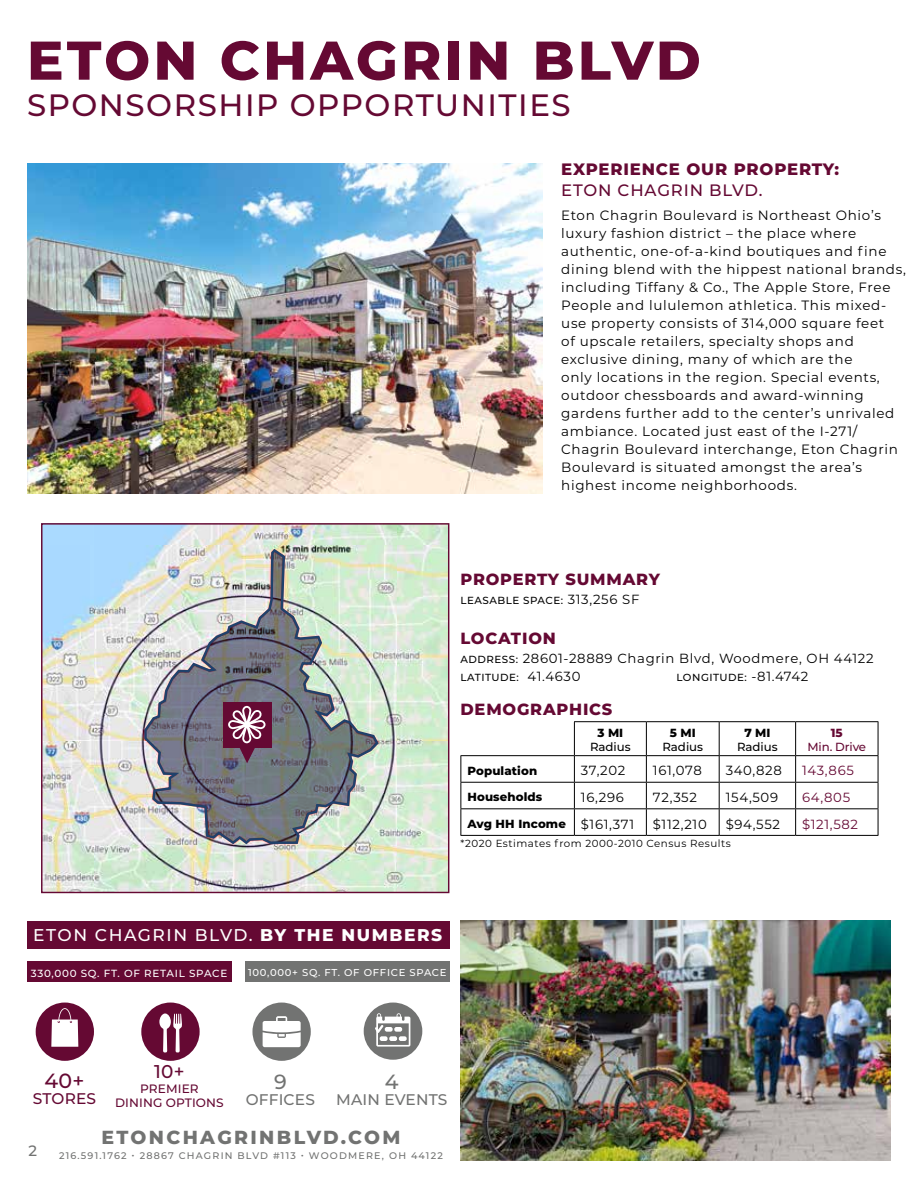
<style>
.page{position:relative;width:918px;height:1188px;background:#fff}
.page>*{position:absolute;margin:0;border:0;box-sizing:border-box;transform-origin:0 0}
.t1{font:800 54.45px "Montserrat";letter-spacing:.06em;color:#650933}
.t2{font:500 30.9px "Montserrat";letter-spacing:.05em;color:#650933}
.t3{font:500 20.55px "Montserrat";color:#650933}
.t4{font:500 20.55px "Montserrat";color:#727372}
.t5{font:800 18.9px "Montserrat";letter-spacing:.125em;color:#727372}
.t6{font:500 18.45px "Montserrat";color:#650933}
.t7{font:500 17.1px "Montserrat";letter-spacing:.09em;color:#fff}
.t8{font:800 16.5px "Montserrat";letter-spacing:.05em;color:#650933}
.t9{font:500 16.5px "Montserrat";letter-spacing:.05em;color:#650933}
.t10{font:800 16.2px "Montserrat";letter-spacing:.05em;color:#650933}
.t11{font:500 15.45px "Montserrat";letter-spacing:.01em;color:#727372}
.t12{font:500 15.45px "Montserrat";letter-spacing:.01em;color:#650933}
.t13{font:600 15px "Montserrat";letter-spacing:.05em;color:#727372}
.t14{font:500 15px "Montserrat";color:#727372}
.t15{font:13.5px/18px "Montserrat";letter-spacing:.05em;color:#000}
.t16{font:13.2px "Montserrat";letter-spacing:.05em;color:#000}
.t17{font:13.2px "Montserrat";letter-spacing:.05em;color:#650933}
.t18{font:500 12.15px/14.2px "Montserrat";letter-spacing:.01em;color:#650933;text-align:center}
.t19{font:800 11.7px "Montserrat";letter-spacing:.01em;color:#000}
.t20{font:500 11.7px "Montserrat";color:#000}
.t21{font:500 11.7px "Montserrat";letter-spacing:-.01em;color:#650933}
.t22{font:800 11.7px "Montserrat";color:#650933}
.t23{font:500 10.35px "Montserrat";letter-spacing:.05em;color:#000}
.t24{font:10.35px "Montserrat";letter-spacing:.05em;color:#000}
.t25{font:500 10.35px "Montserrat";letter-spacing:.07em;color:#fff}
.t26{font:500 10.05px "Montserrat";letter-spacing:.07em;color:#fff}
.t27{font:500 9.6px "Montserrat";letter-spacing:.125em;color:#727372}
.s1{font-weight:400;font-size:13.2px}
.s2{font-weight:500;font-size:10.35px}
.s3{font-weight:800}
.s4{font-weight:400}
</style>
<div class="page">
<img style="left:27px;top:164px;width:515px;height:329px">
<div style="left:27px;top:961px;width:204px;height:21px;background:#650933"></div>
<div style="left:245px;top:961px;width:204px;height:21px;background:#727372"></div>
<div style="left:27px;top:921px;width:422px;height:27px;background:#650933"></div>
<div style="left:36px;top:1003px;width:58px;height:58px;background:#650933;border-radius:50%"></div>
<svg style="left:51px;top:1008px;width:27px;height:39px"></svg>
<div style="left:141px;top:1003px;width:59px;height:58px;background:#650933;border-radius:50%"></div>
<svg style="left:159px;top:1014px;width:23px;height:38px"></svg>
<hr style="left:460px;top:755px;width:114px;height:1px;background:#000">
<hr style="left:574px;top:755px;width:72px;height:1px;background:#000">
<hr style="left:646px;top:755px;width:73px;height:1px;background:#000">
<hr style="left:719px;top:755px;width:77px;height:1px;background:#000">
<hr style="left:796px;top:755px;width:82px;height:1px;background:#000">
<hr style="left:460px;top:782px;width:114px;height:1px;background:#000">
<hr style="left:574px;top:782px;width:72px;height:1px;background:#000">
<hr style="left:646px;top:782px;width:73px;height:1px;background:#000">
<hr style="left:719px;top:782px;width:77px;height:1px;background:#000">
<hr style="left:796px;top:782px;width:82px;height:1px;background:#000">
<hr style="left:460px;top:808px;width:114px;height:1px;background:#000">
<svg style="left:460px;top:756px;width:1px;height:79px"></svg>
<hr style="left:574px;top:808px;width:72px;height:1px;background:#000">
<svg style="left:574px;top:756px;width:1px;height:79px"></svg>
<hr style="left:646px;top:808px;width:73px;height:1px;background:#000">
<svg style="left:646px;top:756px;width:1px;height:79px"></svg>
<hr style="left:719px;top:808px;width:77px;height:1px;background:#000">
<svg style="left:719px;top:756px;width:1px;height:79px"></svg>
<hr style="left:796px;top:808px;width:82px;height:1px;background:#000">
<svg style="left:795px;top:756px;width:1px;height:79px"></svg>
<svg style="left:878px;top:756px;width:1px;height:79px"></svg>
<hr style="left:460px;top:835px;width:114px;height:1px;background:#000">
<hr style="left:574px;top:835px;width:72px;height:1px;background:#000">
<hr style="left:646px;top:835px;width:73px;height:1px;background:#000">
<hr style="left:719px;top:835px;width:77px;height:1px;background:#000">
<hr style="left:796px;top:835px;width:82px;height:1px;background:#000">
<hr style="left:574px;top:721px;width:72px;height:1px;background:#000">
<hr style="left:574px;top:722px;width:1px;height:33px;background:#000">
<hr style="left:646px;top:721px;width:73px;height:1px;background:#000">
<hr style="left:646px;top:722px;width:1px;height:33px;background:#000">
<hr style="left:719px;top:721px;width:77px;height:1px;background:#000">
<hr style="left:719px;top:722px;width:1px;height:33px;background:#000">
<hr style="left:796px;top:721px;width:82px;height:1px;background:#000">
<hr style="left:795px;top:722px;width:1px;height:33px;background:#000">
<hr style="left:878px;top:722px;width:1px;height:33px;background:#000">
<img style="left:43px;top:525px;width:404px;height:366px">
<div style="left:41px;top:523px;width:408px;height:370px;border:1px solid #650933"></div>
<div style="left:252px;top:1003px;width:59px;height:58px;background:#727372;border-radius:50%"></div>
<svg style="left:263px;top:1016px;width:38px;height:31px"></svg>
<div style="left:364px;top:1003px;width:58px;height:57px;background:#727372;border-radius:50%"></div>
<svg style="left:375px;top:1013px;width:35px;height:34px"></svg>
<img style="left:461px;top:921px;width:430px;height:240px">
<img style="left:143px;top:547px;width:237px;height:299px">
<h1 class="t1" style="left:27px;top:20px;width:675px">ETON CHAGRIN BLVD</h1>
<h2 class="t2" style="left:27px;top:83px;width:545px">SPONSORSHIP OPPORTUNITIES</h2>
<p class="t8" style="left:561px;top:157px;width:280px">EXPERIENCE OUR PROPERTY:</p>
<p class="t9" style="left:561px;top:178px;width:203px">ETON CHAGRIN BLVD.</p>
<p class="t15" style="left:561px;top:206px;width:346px">Eton Chagrin Boulevard is Northeast Ohio’s luxury fashion district – the place where authentic, one-of-a-kind boutiques and fine dining blend with the hippest national brands, including Tiffany &amp; Co., The Apple Store, Free People and lululemon athletica. This mixed&shy;use property consists of 314,000 square feet<br>of upscale retailers, specialty shops and exclusive dining, many of which are the<br>only locations in the region. Special events, outdoor chessboards and award-winning gardens further add to the center’s unrivaled ambiance. Located just east of the I-271/ Chagrin Boulevard interchange, Eton Chagrin Boulevard is situated amongst the area’s highest income neighborhoods.</p>
<p class="t10" style="left:460px;top:567px;width:201px">PROPERTY SUMMARY</p>
<p class="t23" style="left:460px;top:593px;width:180px">LEASABLE SPACE: <span class="s1">313,256 SF</span></p>
<p class="t10" style="left:460px;top:627px;width:97px">LOCATION</p>
<p class="t16" style="left:460px;top:650px;width:415px"><span class="s2">ADDRESS:</span> 28601-28889 Chagrin Blvd, Woodmere, OH 44122</p>
<p class="t23" style="left:460px;top:670px;width:121px">LATITUDE: <span class="s1">41.4630</span></p>
<p class="t23" style="left:676px;top:670px;width:133px">LONGITUDE: <span class="s1">-81.4742</span></p>
<p class="t10" style="left:460px;top:697px;width:153px">DEMOGRAPHICS</p>
<p class="t19" style="left:598px;top:725px;width:27px">3 MI</p>
<p class="t20" style="left:590px;top:739px;width:42px">Radius</p>
<p class="t19" style="left:670px;top:725px;width:27px">5 MI</p>
<p class="t20" style="left:662px;top:739px;width:42px">Radius</p>
<p class="t19" style="left:744px;top:725px;width:28px">7 MI</p>
<p class="t20" style="left:737px;top:739px;width:42px">Radius</p>
<p class="t22" style="left:831px;top:725px;width:13px">15</p>
<p class="t21" style="left:808px;top:739px;width:60px">Min. Drive</p>
<p class="t19" style="left:467px;top:762px;width:71px">Population</p>
<p class="t16" style="left:581px;top:762px;width:46px">37,202</p>
<p class="t16" style="left:653px;top:762px;width:50px">161,078</p>
<p class="t16" style="left:726px;top:762px;width:58px">340,828</p>
<p class="t17" style="left:802px;top:762px;width:53px">143,865</p>
<p class="t19" style="left:467px;top:788px;width:76px">Households</p>
<p class="t16" style="left:581px;top:788px;width:44px">16,296</p>
<p class="t16" style="left:653px;top:788px;width:45px">72,352</p>
<p class="t16" style="left:726px;top:788px;width:54px">154,509</p>
<p class="t17" style="left:802px;top:788px;width:50px">64,805</p>
<p class="t19" style="left:467px;top:815px;width:168px">Avg HH Income <span class="s1">$161,371</span></p>
<p class="t16" style="left:653px;top:815px;width:55px">$112,210</p>
<p class="t16" style="left:726px;top:815px;width:56px">$94,552</p>
<p class="t17" style="left:802px;top:815px;width:57px">$121,582</p>
<p class="t24" style="left:460px;top:836px;width:272px">*2020 Estimates from 2000-2010 Census Results</p>
<p class="t7" style="left:33px;top:923px;width:410px">ETON CHAGRIN BLVD. <span class="s3">BY THE NUMBERS</span></p>
<p class="t25" style="left:31px;top:966px;width:198px">330,000 SQ. FT. OF RETAIL SPACE</p>
<p class="t26" style="left:248px;top:965px;width:200px">100,000+ SQ. FT. OF OFFICE SPACE</p>
<h3 class="t3" style="left:45px;top:1066px;width:41px">40+</h3>
<p class="t12" style="left:33px;top:1088px;width:65px">STORES</p>
<h3 class="t6" style="left:154px;top:1059px;width:32px">10+</h3>
<p class="t18" style="left:115px;top:1081px;width:110px">PREMIER<br>DINING OPTIONS</p>
<h3 class="t4" style="left:274px;top:1067px;width:14px">9</h3>
<p class="t11" style="left:246px;top:1088px;width:71px">OFFICES</p>
<h3 class="t4" style="left:385px;top:1068px;width:15px">4</h3>
<p class="t11" style="left:336px;top:1089px;width:113px">MAIN EVENTS</p>
<h3 class="t5" style="left:101px;top:1123px;width:301px">ETONCHAGRINBLVD.COM</h3>
<p class="t27" style="left:59px;top:1149px;width:385px">216.591.1762 • 28867 CHAGRIN BLVD #113 • WOODMERE, OH 44122</p>
<p class="t14" style="left:28px;top:1140px;width:10px">2</p>
<p class="t13" style="left:58px;top:1142px;width:436px"><span class="s4">CONTACT:</span> ADVERTISING@STARKENTERPRISES.COM</p>
</div>
